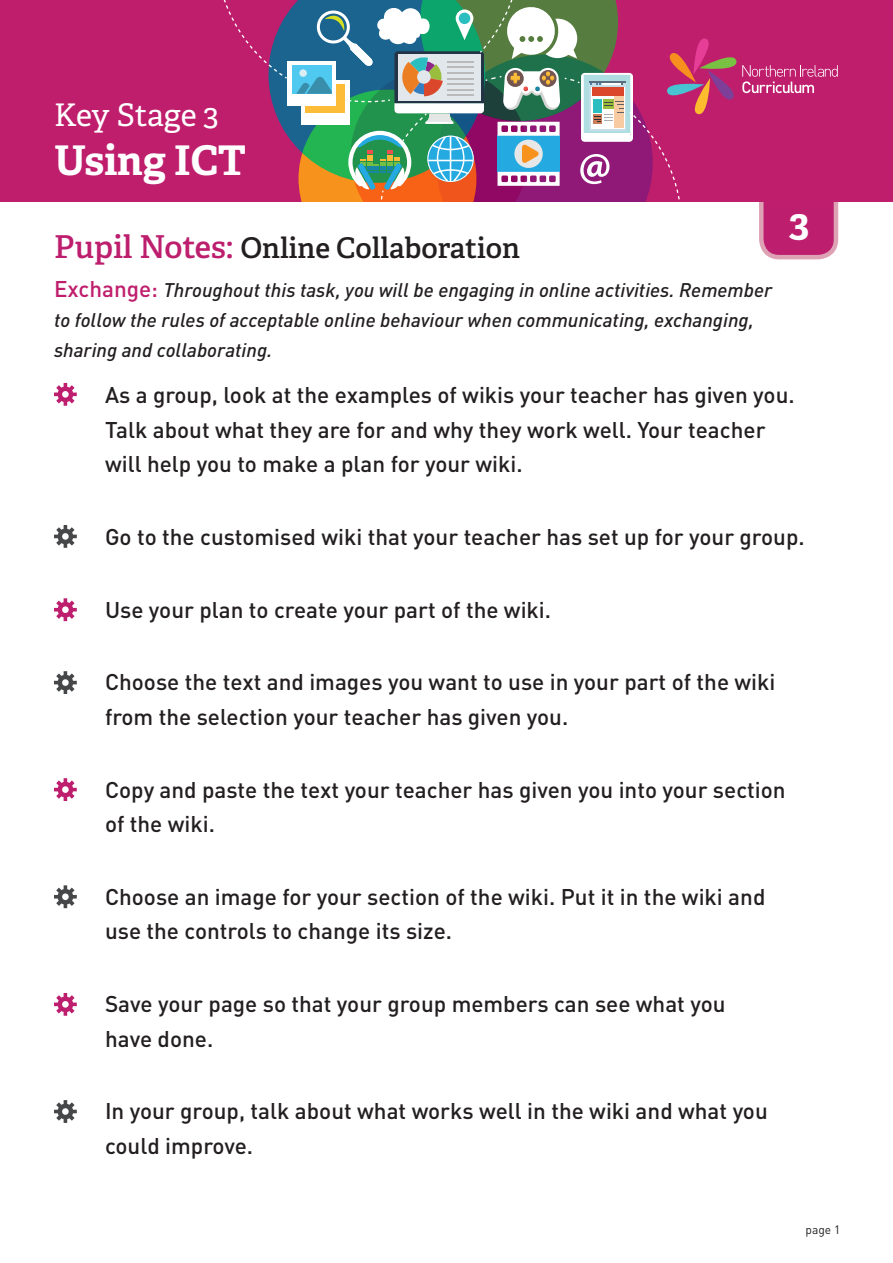
<style>
.page{position:relative;width:893px;height:1263px;background:#fff}
.page>*{position:absolute;margin:0;border:0;box-sizing:border-box;transform-origin:0 0}
.t1{font:700 40.8px "Adelle";color:#fff}
.t2{font:700 39px "Adelle";color:#fff}
.t3{font:31.05px "Adelle";letter-spacing:-.005em;color:#fff}
.t4{font:600 28.5px "Adelle";color:#231f20}
.Body_Text_New{font:500 22.5px/34.5px "DIN Pro";color:#231f20}
.t5{font:italic 500 19.5px/30px "DIN Pro";color:#231f20}
.Table_Body_Copy{font:12px "DIN Pro";color:#231f20}
.s1{font-size:31.5px;color:#bd1e6d}
.s2{font-style:normal;font-size:22.5px;color:#bf1e6c}
</style>
<div class="page">
<div style="left:0;top:0;width:893px;height:202px;background:#bf1e6d"></div>
<svg style="left:223px;top:0;width:616px;height:260px"></svg>
<svg style="left:54px;top:383px;width:23px;height:23px"></svg>
<svg style="left:54px;top:525px;width:23px;height:23px"></svg>
<svg style="left:54px;top:598px;width:23px;height:23px"></svg>
<svg style="left:54px;top:671px;width:23px;height:23px"></svg>
<svg style="left:54px;top:778px;width:23px;height:23px"></svg>
<svg style="left:54px;top:993px;width:23px;height:23px"></svg>
<svg style="left:54px;top:885px;width:23px;height:23px"></svg>
<svg style="left:54px;top:1100px;width:23px;height:23px"></svg>
<h3 class="t3" style="left:54px;top:96px;width:166px">Key Stage 3</h3>
<h1 class="t1" style="left:54px;top:135px;width:194px">Using ICT</h1>
<p class="t4" style="left:54px;top:230px;width:467px"><span class="s1">Pupil Notes:</span> Online Collaboration</p>
<h2 class="t2" style="left:789px;top:198px;width:22px">3</h2>
<p class="t5" style="left:54px;top:275px;width:720px"><span class="s2">Exchange:</span> Throughout this task, you will be engaging in online activities. Remember to follow the rules of acceptable online behaviour when communicating, exchanging, sharing and collaborating.</p>
<p class="Body_Text_New" style="left:105px;top:377px;width:691px">As a group, look at the examples of wikis your teacher has given you.<br>Talk about what they are for and why they work well. Your teacher will help you to make a plan for your wiki.</p>
<p class="Body_Text_New" style="left:105px;top:518px;width:701px">Go to the customised wiki that your teacher has set up for your group.</p>
<p class="Body_Text_New" style="left:105px;top:591px;width:448px">Use your plan to create your part of the wiki.</p>
<p class="Body_Text_New" style="left:105px;top:664px;width:672px">Choose the text and images you want to use in your part of the wiki from the selection your teacher has given you.</p>
<p class="Body_Text_New" style="left:105px;top:771px;width:682px">Copy and paste the text your teacher has given you into your section of the wiki.</p>
<p class="Body_Text_New" style="left:105px;top:878px;width:662px">Choose an image for your section of the wiki. Put it in the wiki and use the controls to change its size.</p>
<p class="Body_Text_New" style="left:105px;top:986px;width:622px">Save your page so that your group members can see what you have done.</p>
<p class="Body_Text_New" style="left:105px;top:1093px;width:664px">In your group, talk about what works well in the wiki and what you could improve.</p>
<p class="Table_Body_Copy" style="left:805px;top:1221px;width:36px">page 1</p>
</div>
